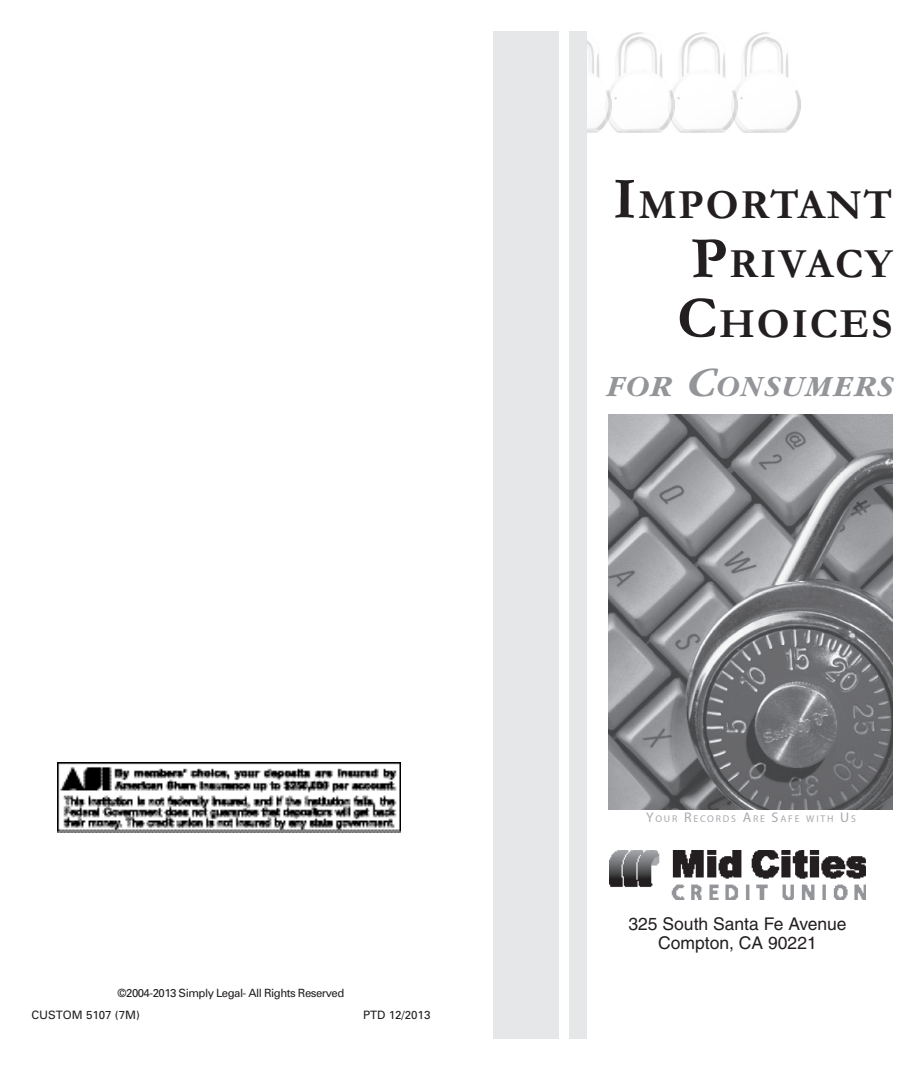
<style>
.page{position:relative;width:924px;height:1071px;background:#fff}
.page>*{position:absolute;margin:0;border:0;box-sizing:border-box;transform-origin:0 0}
.t1{font:700 41.65px "Garamond";letter-spacing:.045em;color:#231f20}
.t2{font:italic 700 30.62px "Garamond";letter-spacing:.045em;color:#939598}
.body_text{font:17.5px "Helvetica";color:#231f20}
.Body_text{font:11.55px "Univers";color:#231f20}
.Body_text-2{font:11.38px "Univers";letter-spacing:-.045em;color:#231f20}
.Body_text-3{font:9.8px "Myriad Pro";letter-spacing:.185em;color:#a8a9ad}
.s1{font-size:59.5px}
.s2{font-size:43.75px}
.s3{font-size:14px}
</style>
<div class="page">
<img style="left:587px;top:40px;width:19px;height:92px">
<img style="left:606px;top:32px;width:62px;height:100px">
<img style="left:668px;top:32px;width:64px;height:100px">
<img style="left:732px;top:32px;width:69px;height:100px">
<div style="left:494px;top:32px;width:93px;height:1008px;background:#e6e7e9"></div>
<div style="left:559px;top:32px;width:10px;height:1008px;background:#fff"></div>
<img style="left:608px;top:415px;width:284px;height:394px">
<img style="left:610px;top:851px;width:255px;height:48px">
<img style="left:57px;top:763px;width:344px;height:69px">
<p class="Body_text-2" style="left:118px;top:987px;width:228px">©2004-2013 Simply Legal- All Rights Reserved</p>
<p class="Body_text" style="left:31px;top:1008px;width:110px">CUSTOM 5107 (7M)</p>
<p class="Body_text" style="left:363px;top:1008px;width:69px">PTD 12/2013</p>
<p class="t1" style="left:613px;top:176px;width:281px"><span class="s1">I</span>MPORTANT</p>
<p class="t1" style="left:691px;top:236px;width:203px"><span class="s1">P</span>RIVACY</p>
<p class="t1" style="left:677px;top:295px;width:217px"><span class="s1">C</span>HOICES</p>
<p class="t2" style="left:606px;top:370px;width:288px">FOR <span class="s2">C</span>ONSUMERS</p>
<p class="Body_text-3" style="left:646px;top:812px;width:211px"><span class="s3">Y</span>OUR <span class="s3">R</span>ECORDS <span class="s3">A</span>RE <span class="s3">S</span> AFE WITH <span class="s3">U</span> S</p>
<p class="body_text" style="left:629px;top:913px;width:220px">325 South Santa Fe Avenue</p>
<p class="body_text" style="left:658px;top:933px;width:160px">Compton, CA 90221</p>
</div>
